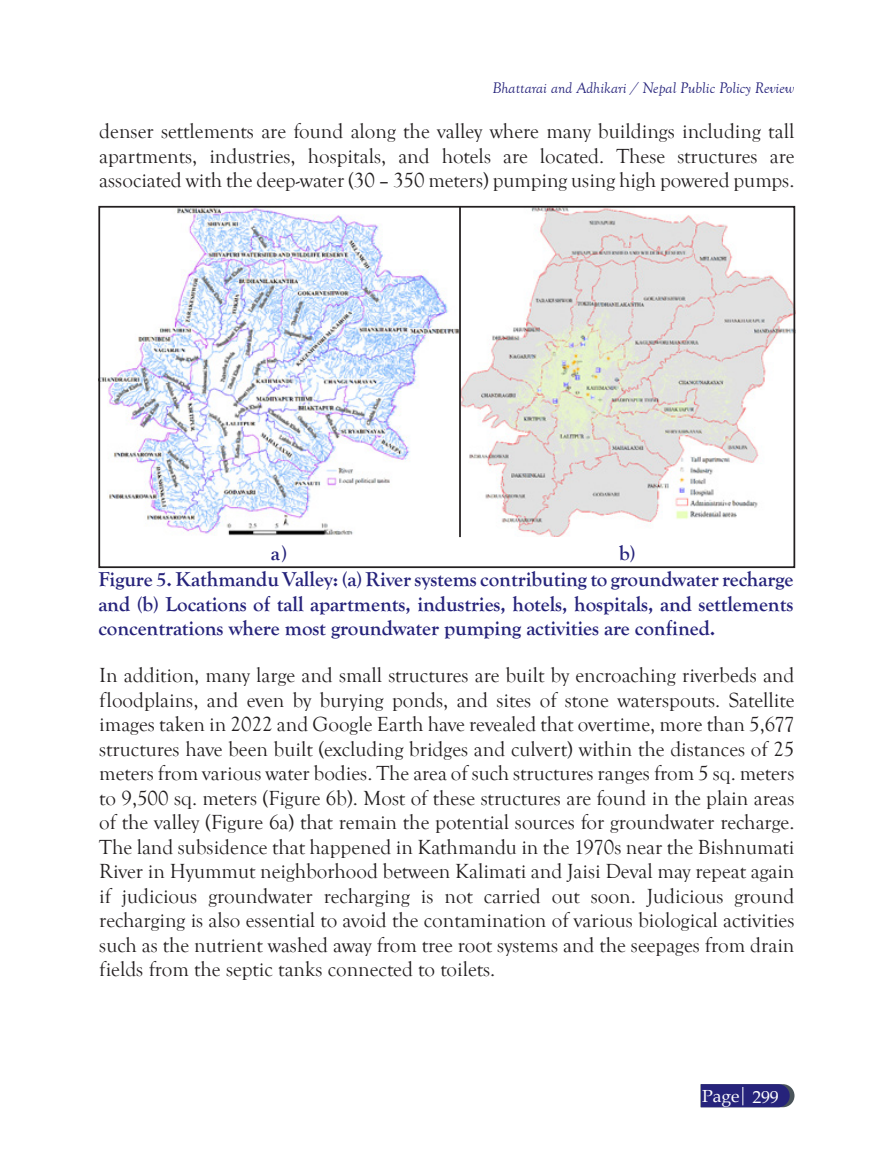
<style>
.page{position:relative;width:869px;height:1156px;background:#fff}
.page>*{position:absolute;margin:0;border:0;box-sizing:border-box;transform-origin:0 0}
.Body_Text{font:21px/24.5px "Goudy Old Style T";color:#231f20;text-align:justify}
.Heading_2{font:700 21px/24.5px "Goudy Old Style T";letter-spacing:-.005em;color:#26237b;text-align:justify}
.t1{font:17.5px "Book Antiqua";color:#fff}
.t2{font:italic 15.75px "Goudy Old Style T";color:#26237b}
</style>
<div class="page">
<svg style="left:700px;top:1084px;width:94px;height:23px;background:#302e7d"></svg>
<img style="left:101px;top:206px;width:694px;height:331px">
<div style="left:98px;top:206px;width:696px;height:362px;border:2px solid #231f20"></div>
<hr style="left:459px;top:207px;width:1px;height:330px;background:#231f20">
<p class="t2" style="left:492px;top:80px;width:303px">Bhattarai and Adhikari / Nepal Public Policy Review</p>
<p class="Body_Text" style="left:99px;top:119px;width:696px">denser settlements are found along the valley where many buildings including tall apartments, industries, hospitals, and hotels are located. These structures are associated with the deep-water (30 – 350 meters) pumping using high powered pumps.</p>
<p class="Heading_2" style="left:271px;top:541px;width:18px">a)</p>
<p class="Heading_2" style="left:619px;top:541px;width:18px">b)</p>
<p class="Heading_2" style="left:98px;top:567px;width:696px">Figure 5. Kathmandu Valley: (a) River systems contributing to groundwater recharge and (b) Locations of tall apartments, industries, hotels, hospitals, and settlements concentrations where most groundwater pumping activities are confined.</p>
<p class="Body_Text" style="left:99px;top:664px;width:696px">In addition, many large and small structures are built by encroaching riverbeds and floodplains, and even by burying ponds, and sites of stone waterspouts. Satellite images taken in 2022 and Google Earth have revealed that overtime, more than 5,677 structures have been built (excluding bridges and culvert) within the distances of 25 meters from various water bodies. The area of such structures ranges from 5 sq. meters to 9,500 sq. meters (Figure 6b). Most of these structures are found in the plain areas of the valley (Figure 6a) that remain the potential sources for groundwater recharge.<br>The land subsidence that happened in Kathmandu in the 1970s near the Bishnumati River in Hyummut neighborhood between Kalimati and Jaisi Deval may repeat again if judicious groundwater recharging is not carried out soon. Judicious ground recharging is also essential to avoid the contamination of various biological activities such as the nutrient washed away from tree root systems and the seepages from drain fields from the septic tanks connected to toilets.</p>
<p class="t1" style="left:701px;top:1084px;width:78px">Page 299</p>
</div>
